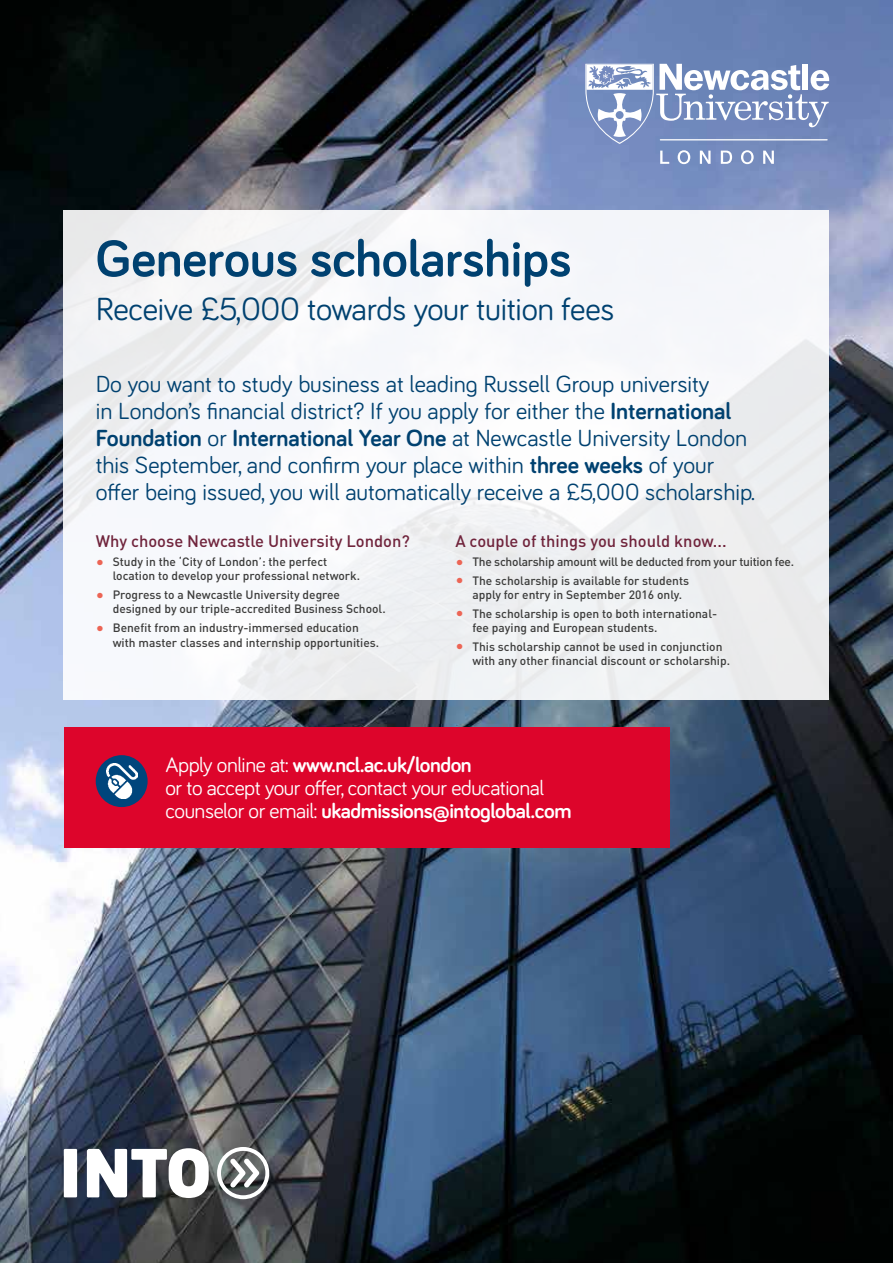
<style>
.page{position:relative;width:893px;height:1263px;background:#fff}
.page>*{position:absolute;margin:0;border:0;box-sizing:border-box;transform-origin:0 0}
.t1{font:700 52.65px "Bariol";color:#004170}
.t2{font:33px "Bariol";letter-spacing:-.01em;color:#004170}
.t3{font:24px/27px "Bariol";color:#004170}
.t4{font:21.45px/23.2px "Bariol";letter-spacing:-.02em;color:#fff}
.t5{font:500 16.5px "DIN";color:#70243c}
.t6{font:500 12px/14.4px "DIN";color:#3c3c3b}
.t7{font:500 12px "DIN";letter-spacing:-.02em;color:#3c3c3b}
.s1{font-weight:700}
.s2{font-size:16.5px;color:#ec6555}
</style>
<div class="page">
<img style="left:0;top:0;width:893px;height:1263px">
<div style="left:64px;top:210px;width:765px;height:490px;background:linear-gradient(to right,#f5f6f9,#f1f2f4)"></div>
<svg style="left:585px;top:64px;width:244px;height:80px"></svg>
<svg style="left:660px;top:150px;width:114px;height:14px"></svg>
<hr style="left:660px;top:139px;width:168px;height:1px;background:#fff">
<div style="left:64px;top:1149px;width:13px;height:48px;background:#fff"></div>
<svg style="left:87px;top:1148px;width:122px;height:50px"></svg>
<svg style="left:217px;top:1147px;width:52px;height:52px"></svg>
<div style="left:64px;top:727px;width:606px;height:120px;background:#dd052b"></div>
<div style="left:96px;top:755px;width:52px;height:52px;background:#00457c;border-radius:50%"></div>
<img style="left:106px;top:764px;width:31px;height:34px">
<h1 class="t1" style="left:96px;top:222px;width:477px">Generous scholarships</h1>
<h2 class="t2" style="left:96px;top:286px;width:520px">Receive £5,000 towards your tuition fees</h2>
<p class="t3" style="left:96px;top:369px;width:661px">Do you want to study business at leading Russell Group university<br>in London’s financial district? If you apply for either the <span class="s1">International Foundation</span> or <span class="s1">International Year One</span> at Newcastle University London this September, and confirm your place within <span class="s1">three weeks</span> of your offer being issued, you will automatically receive a £5,000 scholarship.</p>
<h3 class="t5" style="left:96px;top:531px;width:316px">Why choose Newcastle University London?</h3>
<p class="t6" style="left:113px;top:554px;width:249px;text-indent:-17px"><span class="s2">•</span> Study in the ‘City of London’: the perfect location to develop your professional network.</p>
<p class="t6" style="left:113px;top:587px;width:274px;text-indent:-17px"><span class="s2">•</span> Progress to a Newcastle University degree designed by our triple-accredited Business School.</p>
<p class="t6" style="left:113px;top:620px;width:268px;text-indent:-17px"><span class="s2">•</span> Benefit from an industry-immersed education with master classes and internship opportunities.</p>
<h3 class="t5" style="left:455px;top:531px;width:273px">A couple of things you should know...</h3>
<p class="t7" style="left:455px;top:554px;width:340px"><span class="s2">•</span> The scholarship amount will be deducted from your tuition fee.</p>
<p class="t6" style="left:472px;top:573px;width:218px;text-indent:-17px"><span class="s2">•</span> The scholarship is available for students apply for entry in September 2016 only.</p>
<p class="t6" style="left:472px;top:606px;width:246px;text-indent:-17px"><span class="s2">•</span> The scholarship is open to both international&shy;fee paying and European students.</p>
<p class="t6" style="left:472px;top:639px;width:259px;text-indent:-17px"><span class="s2">•</span> This scholarship cannot be used in conjunction with any other financial discount or scholarship.</p>
<h3 class="t4" style="left:166px;top:752px;width:407px">Apply online at: <span class="s1">www.ncl.ac.uk/london<br></span>or to accept your offer, contact your educational counselor or email: <span class="s1">ukadmissions@intoglobal.com</span></h3>
</div>
